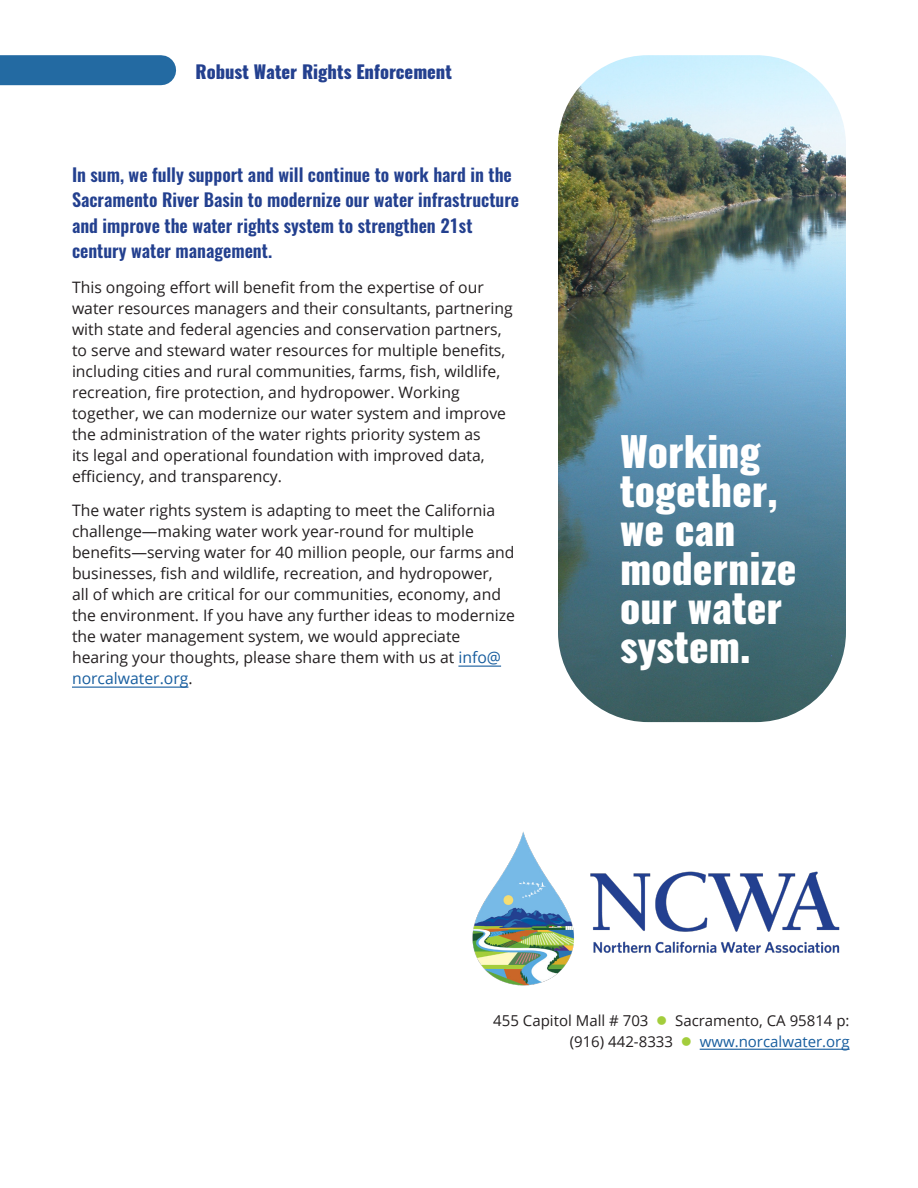
<style>
.page{position:relative;width:918px;height:1188px;background:#fff}
.page>*{position:absolute;margin:0;border:0;box-sizing:border-box;transform-origin:0 0}
.t1{font:800 40.5px/39px "Oswald";color:#fff}
.t2{font:600 18px/25.5px "Oswald";color:#23408f}
.t3{font:800 18px "Oswald";color:#23408f}
.t4{font:15.75px/21px "Open Sans";color:#231f20}
.t5{font:15px/20.4px "Open Sans";color:#231f20;text-align:right}
.s1{color:#175d9e}
.s2{color:#a3cd3c}
</style>
<div class="page">
<hr style="left:458px;top:666px;width:43px;height:1px;background:#175d9e">
<hr style="left:72px;top:687px;width:116px;height:1px;background:#175d9e">
<div style="left:0;top:55px;width:161px;height:30px;background:#236aa2"></div>
<img style="left:472px;top:831px;width:368px;height:155px">
<img style="left:558px;top:55px;width:288px;height:667px">
<hr style="left:700px;top:1049px;width:150px;height:1px;background:#175d9e">
<p class="t3" style="left:196px;top:59px;width:258px">Robust Water Rights Enforcement</p>
<p class="t2" style="left:72px;top:162px;width:449px">In sum, we fully support and will continue to work hard in the Sacramento River Basin to modernize our water infrastructure and improve the water rights system to strengthen 21st century water management.</p>
<p class="t4" style="left:72px;top:276px;width:442px">This ongoing effort will benefit from the expertise of our water resources managers and their consultants, partnering with state and federal agencies and conservation partners, to serve and steward water resources for multiple benefits, including cities and rural communities, farms, fish, wildlife, recreation, fire protection, and hydropower. Working together, we can modernize our water system and improve the administration of the water rights priority system as<br>its legal and operational foundation with improved data, efficiency, and transparency.</p>
<p class="t4" style="left:72px;top:499px;width:444px">The water rights system is adapting to meet the California challenge—making water work year-round for multiple benefits—serving water for 40 million people, our farms and businesses, fish and wildlife, recreation, and hydropower,<br>all of which are critical for our communities, economy, and the environment. If you have any further ideas to modernize the water management system, we would appreciate hearing your thoughts, please share them with us at <span class="s1">info@ norcalwater.org</span>.</p>
<p class="t1" style="left:620px;top:434px;width:178px">Working together, we can modernize our water system.</p>
<p class="t5" style="left:493px;top:1010px;width:358px">455 Capitol Mall # 703 <span class="s2">●</span> Sacramento, CA 95814 p: (916) 442-8333 <span class="s2">●</span> <span class="s1">www.norcalwater.org</span></p>
</div>
